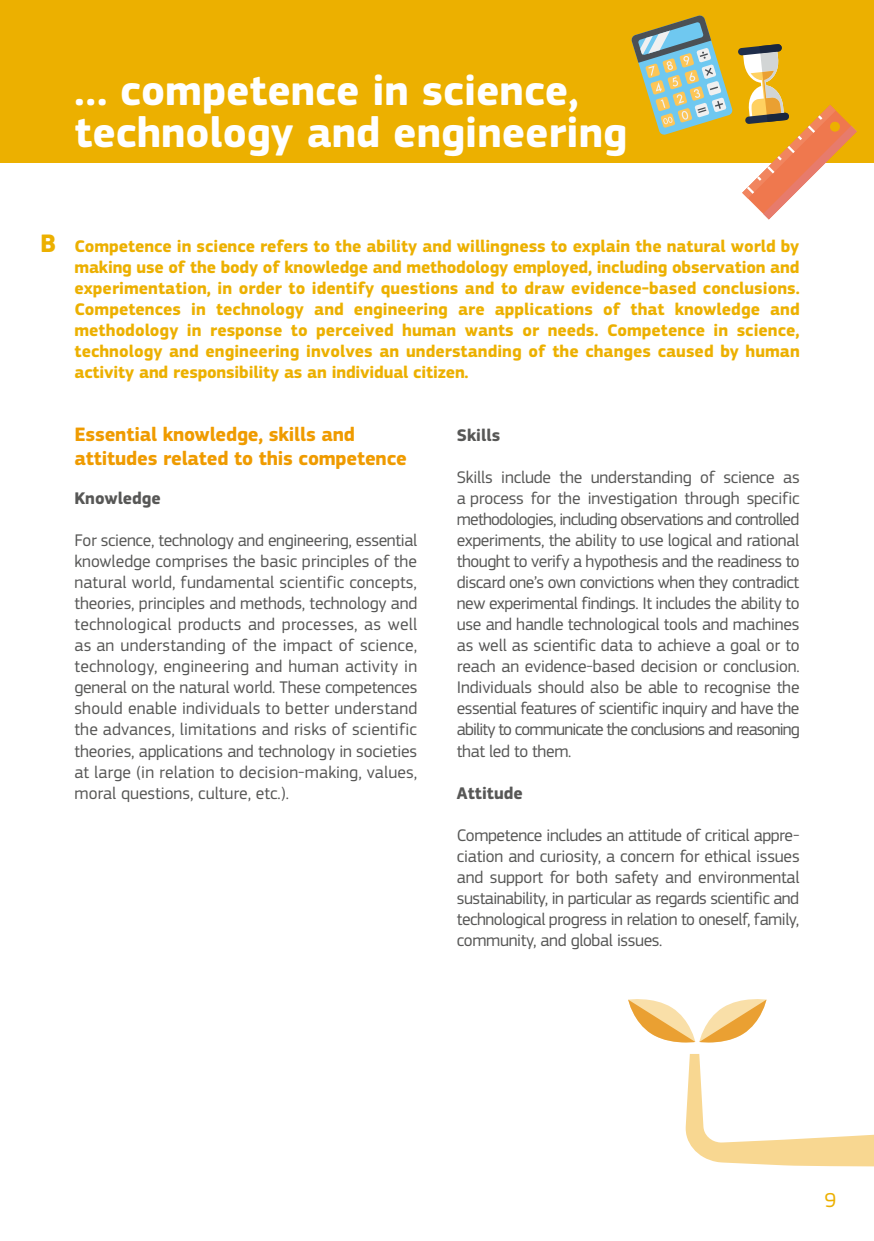
<style>
.page{position:relative;width:874px;height:1241px;background:#fff}
.page>*{position:absolute;margin:0;border:0;box-sizing:border-box;transform-origin:0 0}
.Titre{font:700 43.75px/42px "EC Square Sans Pro";color:#fff}
.Intro{font:700 26.25px "EC Square Sans Pro";color:#ecb000}
.t1{font:21px "EC Square Sans Pro";color:#ecb000}
.Titre2{font:700 20.12px/24.2px "EC Square Sans Pro";letter-spacing:-.01em;color:#ef9b00}
.Body{font:17.5px/21px "EC Square Sans Pro";letter-spacing:-.02em;color:#575756;text-align:justify}
.Intro-2{font:700 17.5px/21px "EC Square Sans Pro";letter-spacing:-.01em;color:#ecb000;text-align:justify}
.Body-2{font:700 17.5px "EC Square Sans Pro";color:#575756}
</style>
<div class="page">
<div style="left:0;top:0;width:873px;height:162px;background:#ecb000"></div>
<svg style="left:685px;top:1054px;width:188px;height:112px"></svg>
<svg style="left:628px;top:999px;width:138px;height:44px"></svg>
<svg style="left:630px;top:15px;width:226px;height:204px"></svg>
<p class="Titre" style="left:74px;top:71px;width:554px">… competence in science, technology and engineering</p>
<p class="Intro" style="left:40px;top:228px;width:18px">B</p>
<p class="Intro-2" style="left:74px;top:236px;width:726px">Competence in science refers to the ability and willingness to explain the natural world by making use of the body of knowledge and methodology employed, including observation and experimentation, in order to identify questions and to draw evidence-based conclusions.<br>Competences in technology and engineering are applications of that knowledge and methodology in response to perceived human wants or needs. Competence in science, technology and engineering involves an understanding of the changes caused by human activity and responsibility as an individual citizen.</p>
<p class="Titre2" style="left:74px;top:423px;width:334px">Essential knowledge, skills and attitudes related to this competence</p>
<p class="Body-2" style="left:74px;top:488px;width:88px">Knowledge</p>
<p class="Body" style="left:74px;top:530px;width:344px">For science, technology and engineering, essential knowledge comprises the basic principles of the natural world, fundamental scientific concepts, theories, principles and methods, technology and technological products and processes, as well as an understanding of the impact of science, technology, engineering and human activity in general on the natural world. These competences should enable individuals to better understand the advances, limitations and risks of scientific theories, applications and technology in societies at large (in relation to decision-making, values, moral questions, culture, etc.).</p>
<p class="Body-2" style="left:456px;top:425px;width:45px">Skills</p>
<p class="Body" style="left:456px;top:467px;width:344px">Skills include the understanding of science as a process for the investigation through specific methodologies, including observations and controlled experiments, the ability to use logical and rational thought to verify a hypothesis and the readiness to discard one’s own convictions when they contradict new experimental findings. It includes the ability to use and handle technological tools and machines as well as scientific data to achieve a goal or to reach an evidence-based decision or conclusion.<br>Individuals should also be able to recognise the essential features of scientific inquiry and have the ability to communicate the conclusions and reasoning that led to them.</p>
<p class="Body-2" style="left:456px;top:782px;width:67px">Attitude</p>
<p class="Body" style="left:456px;top:824px;width:344px">Competence includes an attitude of critical appre&shy;ciation and curiosity, a concern for ethical issues and support for both safety and environmental sustainability, in particular as regards scientific and technological progress in relation to oneself, family, community, and global issues.</p>
<p class="t1" style="left:823px;top:1187px;width:13px">9</p>
</div>
